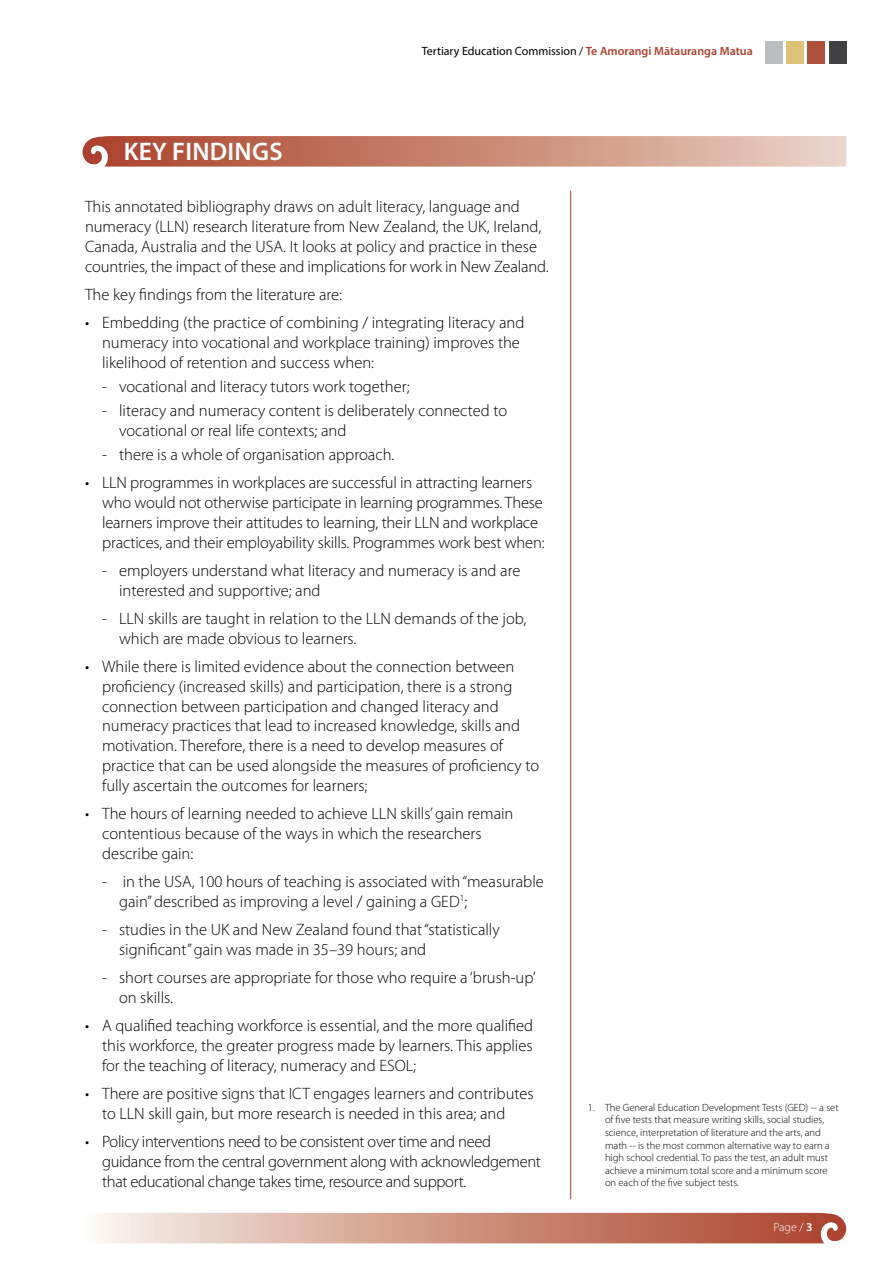
<style>
.page{position:relative;width:893px;height:1263px;background:#fff}
.page>*{position:absolute;margin:0;border:0;box-sizing:border-box;transform-origin:0 0}
.t1{font:600 25.5px "Myriad Pro";letter-spacing:.01em;color:#fff}
.t2{font:300 16.5px/19.8px "Myriad Pro";color:#000}
.t3{font:300 16.5px/19.8px "Myriad Pro";letter-spacing:-.02em;color:#000}
.t4{font:12px "Myriad Pro";color:#000}
.t5{font:300 12px "Myriad Pro";color:#fff}
.t6{font:300 10.5px/12.6px "Myriad Pro";color:#000}
.s1{font-weight:600;color:#ab402e}
.s2{font-weight:600}
</style>
<div class="page">
<svg style="left:101px;top:1213px;width:746px;height:30px;background:#cf9684"></svg>
<hr style="left:570px;top:190px;width:1px;height:1009px;background:#ab402e">
<div style="left:829px;top:41px;width:17px;height:22px;background:#414042"></div>
<div style="left:807px;top:41px;width:18px;height:22px;background:#b2513b"></div>
<div style="left:786px;top:41px;width:18px;height:22px;background:#dfc279"></div>
<div style="left:765px;top:41px;width:17px;height:22px;background:#bcbec0"></div>
<svg style="left:82px;top:136px;width:764px;height:31px;background:#cb8c78"></svg>
<h1 class="t1" style="left:124px;top:135px;width:160px">KEY FINDINGS</h1>
<p class="t4" style="left:422px;top:44px;width:333px">Tertiary Education Commission / <span class="s1">Te Amorangi Mātauranga Matua</span></p>
<p class="t2" style="left:85px;top:197px;width:463px">This annotated bibliography draws on adult literacy, language and numeracy (LLN) research literature from New Zealand, the UK, Ireland, Canada, Australia and the USA. It looks at policy and practice in these countries, the impact of these and implications for work in New Zealand.</p>
<p class="t2" style="left:85px;top:285px;width:259px">The key findings from the literature are:</p>
<p class="t2" style="left:102px;top:313px;width:424px;text-indent:-17px">• Embedding (the practice of combining / integrating literacy and numeracy into vocational and workplace training) improves the likelihood of retention and success when:</p>
<p class="t2" style="left:102px;top:377px;width:309px">- vocational and literacy tutors work together;</p>
<p class="t2" style="left:119px;top:401px;width:390px;text-indent:-17px">- literacy and numeracy content is deliberately connected to vocational or real life contexts; and</p>
<p class="t2" style="left:102px;top:445px;width:292px">- there is a whole of organisation approach.</p>
<p class="t2" style="left:102px;top:473px;width:444px;text-indent:-17px">• LLN programmes in workplaces are successful in attracting learners who would not otherwise participate in learning programmes. These learners improve their attitudes to learning, their LLN and workplace practices, and their employability skills. Programmes work best when:</p>
<p class="t2" style="left:119px;top:561px;width:403px;text-indent:-17px">- employers understand what literacy and numeracy is and are interested and supportive; and</p>
<p class="t2" style="left:119px;top:609px;width:409px;text-indent:-17px">- LLN skills are taught in relation to the LLN demands of the job, which are made obvious to learners.</p>
<p class="t2" style="left:102px;top:657px;width:439px;text-indent:-17px">• While there is limited evidence about the connection between proficiency (increased skills) and participation, there is a strong connection between participation and changed literacy and numeracy practices that lead to increased knowledge, skills and motivation. Therefore, there is a need to develop measures of practice that can be used alongside the measures of proficiency to fully ascertain the outcomes for learners;</p>
<p class="t2" style="left:102px;top:804px;width:413px;text-indent:-17px">• The hours of learning needed to achieve LLN skills’ gain remain contentious because of the ways in which the researchers describe gain:</p>
<p class="t2" style="left:119px;top:872px;width:426px;text-indent:-17px">- in the USA, 100 hours of teaching is associated with “measurable gain” described as improving a level / gaining a GED<sup>1</sup>;</p>
<p class="t2" style="left:119px;top:920px;width:382px;text-indent:-17px">- studies in the UK and New Zealand found that “statistically significant” gain was made in 35–39 hours; and</p>
<p class="t2" style="left:119px;top:968px;width:418px;text-indent:-17px">- short courses are appropriate for those who require a ‘brush-up’ on skills.</p>
<p class="t2" style="left:102px;top:1016px;width:433px;text-align:justify;text-indent:-17px">• A qualified teaching workforce is essential, and the more qualified this workforce, the greater progress made by learners. This applies for the teaching of literacy, numeracy and ESOL;</p>
<p class="t2" style="left:102px;top:1084px;width:433px;text-indent:-17px">• There are positive signs that ICT engages learners and contributes to LLN skill gain, but more research is needed in this area; and</p>
<p class="t3" style="left:102px;top:1132px;width:440px;text-indent:-17px">• Policy interventions need to be consistent over time and need guidance from the central government along with acknowledgement that educational change takes time, resource and support.</p>
<p class="t6" style="left:605px;top:1101px;width:235px;text-indent:-17px">1. The General Education Development Tests (GED) -- a set of five tests that measure writing skills, social studies, science, interpretation of literature and the arts, and math -- is the most common alternative way to earn a high school credential. To pass the test, an adult must achieve a minimum total score and a minimum score on each of the five subject tests.</p>
<p class="t5" style="left:773px;top:1220px;width:41px">Page / <span class="s2">3</span></p>
</div>
